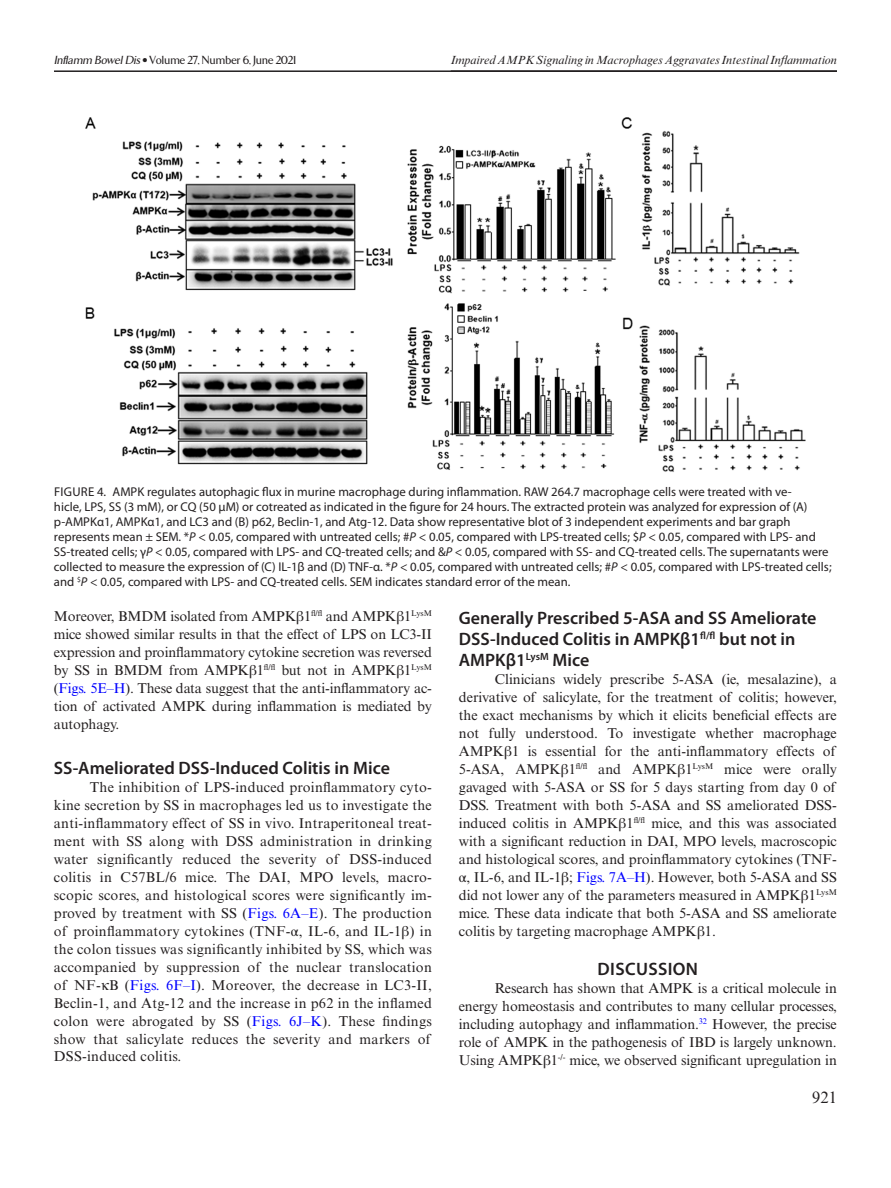
<style>
.page{position:relative;width:891px;height:1188px;background:#fff}
.page>*{position:absolute;margin:0;border:0;box-sizing:border-box;transform-origin:0 0}
.t1{font:600 18px/21px "Myriad Pro";color:#231f20}
.t2{font:600 18px "Myriad Pro";letter-spacing:.02em;color:#231f20}
.t3{font:16.5px "Times New Roman MT Std";color:#231f20}
.t4{font:14.25px/18px "Times New Roman MT Std";letter-spacing:-.01em;color:#231f20;text-align:justify}
.t5{font:12.75px/15px "Myriad Pro";color:#231f20}
.t6{font:italic 12px "Times New Roman MT Std";color:#231f20}
.t7{font:500 12px "TF Arrow";color:#231f20}
.s1{font-style:italic}
.s2{font-family:"Gandhari Unicode"}
.s3{color:#00f}
.s4{font-family:"STIX General"}
</style>
<div class="page">
<hr style="left:54px;top:70px;width:783px;height:2px;background:#231f20">
<img style="left:86px;top:117px;width:719px;height:355px">
<p class="t7" style="left:54px;top:54px;width:244px"><span class="s1">Inflamm BowelDis</span>• Volume 27, Number 6, June 2021</p>
<p class="t6" style="left:451px;top:54px;width:388px">Impaired AMPK Signaling in Macrophages Aggravates Intestinal Inflammation</p>
<p class="t5" style="left:54px;top:484px;width:779px">FIGURE 4. AMPK regulates autophagic flux in murine macrophage during inflammation. RAW 264.7 macrophage cells were treated with ve-<br>hicle, LPS, SS (3 mM), or CQ (50 μM) or cotreated as indicated in the figure for 24 hours. The extracted protein was analyzed for expression of (A) p-AMPKα1, AMPKα1, and LC3 and (B) p62, Beclin-1, and Atg-12. Data show representative blot of 3 independent experiments and bar graph represents mean ± SEM. *<span class="s1">P</span> &lt; 0.05, compared with untreated cells; #<span class="s1">P</span> &lt; 0.05, compared with LPS-treated cells; $<span class="s1">P</span> &lt; 0.05, compared with LPS- and SS-treated cells; γ<span class="s1">P</span> &lt; 0.05, compared with LPS- and CQ-treated cells; and &amp;<span class="s1">P</span> &lt; 0.05, compared with SS- and CQ-treated cells. The supernatants were collected to measure the expression of (C) IL-1β and (D) TNF-α. *<span class="s1">P</span> &lt; 0.05, compared with untreated cells; #<span class="s1">P</span> &lt; 0.05, compared with LPS-treated cells; and <sup>$</sup><span class="s1">P</span> &lt; 0.05, compared with LPS- and CQ-treated cells. SEM indicates standard error of the mean.</p>
<p class="t4" style="left:54px;top:607px;width:380px">Moreover, BMDM isolated from AMPK<span class="s2">β</span>1<sup>fl/fl</sup> and AMPK<span class="s2">β</span>1<sup>LysM </sup>mice showed similar results in that the effect of LPS on LC3-II expression and proinflammatory cytokine secretion was reversed by SS in BMDM from AMPK<span class="s2">β</span>1<sup>fl/fl</sup> but not in AMPK<span class="s2">β</span>1<sup>LysM </sup>(<span class="s3">Figs. 5E–H</span>). These data suggest that the anti-inflammatory ac&shy;tion of activated AMPK during inflammation is mediated by autophagy.</p>
<p class="t1" style="left:54px;top:757px;width:338px">SS-Ameliorated DSS-Induced Colitis in Mice</p>
<p class="t4" style="left:54px;top:778px;width:380px;text-indent:36px">The inhibition of LPS-induced proinflammatory cyto&shy;kine secretion by SS in macrophages led us to investigate the anti-inflammatory effect of SS in vivo. Intraperitoneal treat&shy;ment with SS along with DSS administration in drinking water significantly reduced the severity of DSS-induced colitis in C57BL/6 mice. The DAI, MPO levels, macro&shy;scopic scores, and histological scores were significantly im&shy;proved by treatment with SS (<span class="s3">Figs. 6A–E</span>). The production of proinflammatory cytokines (TNF-<span class="s4">α</span>, IL-6, and IL-1<span class="s2">β</span>) in the colon tissues was significantly inhibited by SS, which was accompanied by suppression of the nuclear translocation of NF-<span class="s2">κ</span>B (<span class="s3">Figs. 6F–I</span>). Moreover, the decrease in LC3-II, Beclin-1, and Atg-12 and the increase in p62 in the inflamed colon were abrogated by SS (<span class="s3">Figs. 6J–K</span>). These findings show that salicylate reduces the severity and markers of DSS-induced colitis.</p>
<p class="t1" style="left:459px;top:607px;width:359px">Generally Prescribed 5-ASA and SS Ameliorate<br>DSS-Induced Colitis in AMPKβ1<sup>fl/fl</sup> but not in<br>AMPKβ1<sup>LysM</sup> Mice</p>
<p class="t4" style="left:459px;top:670px;width:380px;text-indent:36px">Clinicians widely prescribe 5-ASA (ie, mesalazine), a derivative of salicylate, for the treatment of colitis; however, the exact mechanisms by which it elicits beneficial effects are not fully understood. To investigate whether macrophage AMPK<span class="s2">β</span>1 is essential for the anti-inflammatory effects of 5-ASA, AMPK<span class="s2">β</span>1<sup>fl/fl</sup> and AMPK<span class="s2">β</span>1<sup>LysM</sup> mice were orally gavaged with 5-ASA or SS for 5 days starting from day 0 of DSS. Treatment with both 5-ASA and SS ameliorated DSS&shy;induced colitis in AMPK<span class="s2">β</span>1<sup>fl/fl</sup> mice, and this was associated with a significant reduction in DAI, MPO levels, macroscopic and histological scores, and proinflammatory cytokines (TNF&shy;<span class="s4">α</span>, IL-6, and IL-1<span class="s2">β</span>; <span class="s3">Figs. 7A–H</span>). However, both 5-ASA and SS did not lower any of the parameters measured in AMPK<span class="s2">β</span>1<sup>LysM </sup>mice. These data indicate that both 5-ASA and SS ameliorate colitis by targeting macrophage AMPK<span class="s2">β</span>1.</p>
<p class="t2" style="left:598px;top:957px;width:102px">DISCUSSION</p>
<p class="t4" style="left:459px;top:979px;width:380px;text-indent:36px">Research has shown that AMPK is a critical molecule in energy homeostasis and contributes to many cellular processes, including autophagy and inflammation.<sup>32</sup> However, the precise role of AMPK in the pathogenesis of IBD is largely unknown.<br>Using AMPK<span class="s2">β</span>1<sup>-/-</sup> mice, we observed significant upregulation in</p>
<p class="t3" style="left:812px;top:1088px;width:26px">921</p>
</div>
